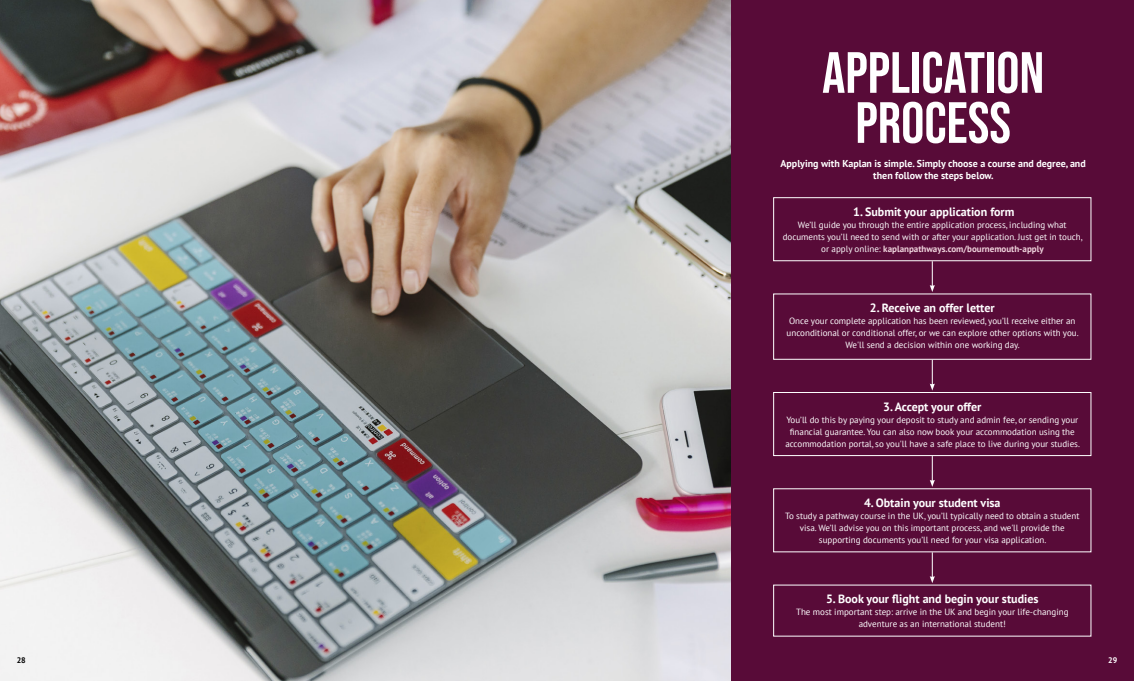
<style>
.page{position:relative;width:1134px;height:681px;background:#fff}
.page>*{position:absolute;margin:0;border:0;box-sizing:border-box;transform-origin:0 0}
.BU_N_Title{font:58px "Bebas Neue";color:#fff}
.BU_N_Heading{font:700 12px "PT Sans";color:#fff}
.BU_N_Standfirst{font:700 10px/12px "PT Sans";color:#fff;text-align:center}
.BU_N_Body{font:9px/12px "PT Sans";color:#fff;text-align:center}
.t1{font:700 8px "PT Sans";color:#000}
.P_Body_UA{font:700 8px "PT Sans";color:#fff}
.s1{font-weight:700;color:#f0d4dd}
</style>
<div class="page">
<div style="left:0;top:0;width:1134px;height:680px;background:#580b38"></div>
<img style="left:0;top:0;width:731px;height:680px">
<div style="left:773px;top:197px;width:318px;height:64px;border:1px solid #fff"></div>
<div style="left:773px;top:392px;width:318px;height:64px;border:1px solid #fff"></div>
<svg style="left:930px;top:261px;width:5px;height:31px"></svg>
<svg style="left:930px;top:359px;width:5px;height:31px"></svg>
<svg style="left:930px;top:456px;width:5px;height:30px"></svg>
<svg style="left:930px;top:552px;width:5px;height:31px"></svg>
<p class="BU_N_Title" style="left:822px;top:40px;width:224px">APPLICATION</p>
<p class="BU_N_Title" style="left:855px;top:90px;width:157px">PROCESS</p>
<p class="BU_N_Standfirst" style="left:780px;top:157px;width:307px">Applying with Kaplan is simple. Simply choose a course and degree, and then follow the steps below.</p>
<p class="BU_N_Heading" style="left:853px;top:203px;width:163px">1. Submit your application form</p>
<p class="BU_N_Body" style="left:783px;top:218px;width:301px">We’ll guide you through the entire application process, including what documents you’ll need to send with or after your application. Just get in touch, or apply online: <span class="s1">kaplanpathways.com/bournemouth-apply</span></p>
<p class="BU_N_Heading" style="left:870px;top:299px;width:126px">2. Receive an offer letter</p>
<p class="BU_N_Body" style="left:787px;top:314px;width:293px;text-align:left">Once your complete application has been reviewed, you’ll receive either an unconditional or conditional offer, or we can explore other options with you.</p>
<p class="BU_N_Body" style="left:845px;top:338px;width:176px">We'll send a decision within one working day.</p>
<p class="BU_N_Heading" style="left:883px;top:398px;width:100px">3. Accept your offer</p>
<p class="BU_N_Body" style="left:785px;top:413px;width:296px">You’ll do this by paying your deposit to study and admin fee, or sending your financial guarantee. You can also now book your accommodation using the accommodation portal, so you'll have a safe place to live during your studies.</p>
<p class="BU_N_Heading" style="left:864px;top:494px;width:138px">4. Obtain your student visa</p>
<p class="BU_N_Body" style="left:785px;top:509px;width:296px">To study a pathway course in the UK, you’ll typically need to obtain a student visa. We’ll advise you on this important process, and we'll provide the supporting documents you’ll need for your visa application.</p>
<p class="BU_N_Heading" style="left:826px;top:590px;width:214px">5. Book your flight and begin your studies</p>
<p class="BU_N_Body" style="left:796px;top:605px;width:274px">The most important step: arrive in the UK and begin your life-changing adventure as an international student!</p>
<p class="t1" style="left:17px;top:654px;width:11px">28</p>
<p class="P_Body_UA" style="left:1108px;top:654px;width:11px">29</p>
</div>
